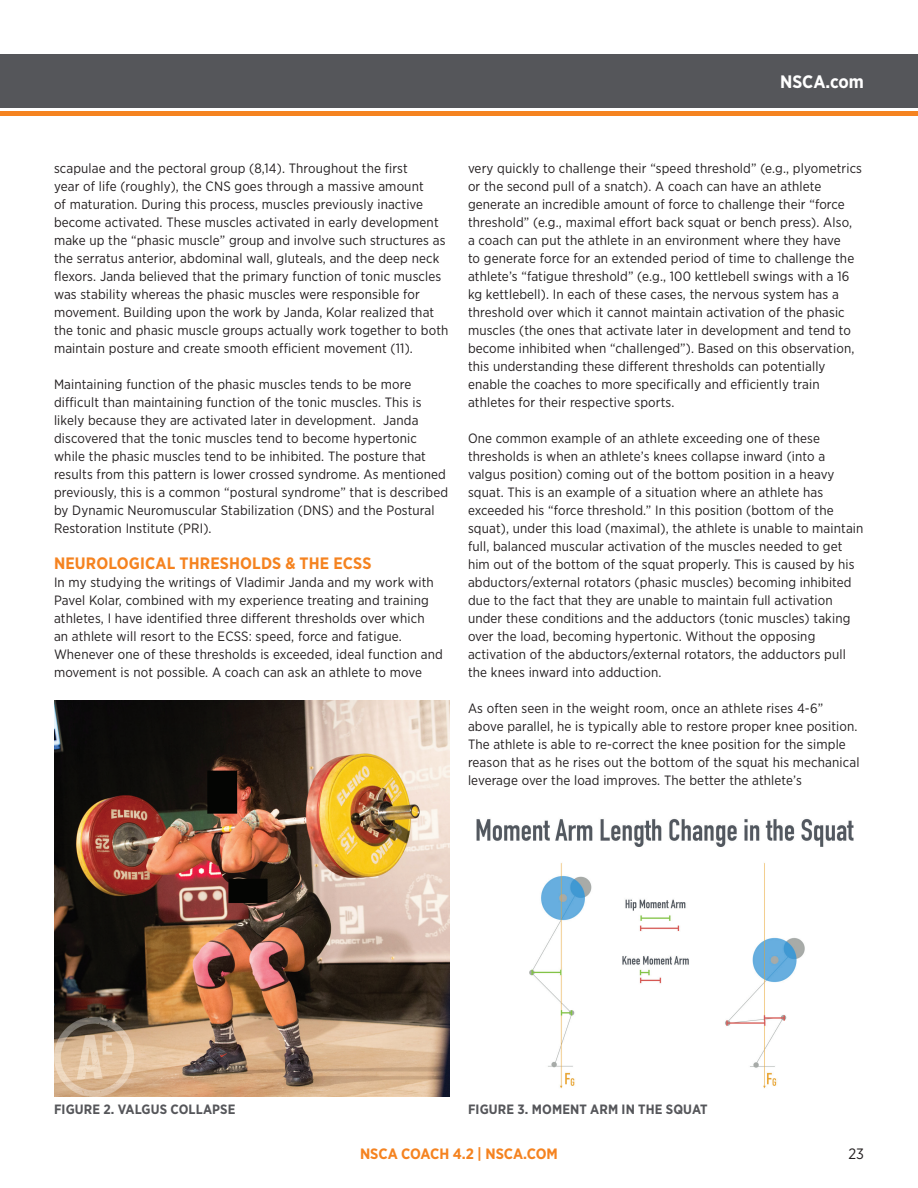
<style>
.page{position:relative;width:918px;height:1188px;background:#fff}
.page>*{position:absolute;margin:0;border:0;box-sizing:border-box;transform-origin:0 0}
.t1{font:700 18px "Gotham Narrow";color:#fff}
.t2{font:700 16.5px "Gotham Narrow";letter-spacing:.01em;color:#f58320}
.t3{font:700 15px "Gotham Narrow";color:#f58320}
.t4{font:15px "Gotham Narrow";color:#231f20}
.t5{font:13.5px/18px "Gotham Narrow";letter-spacing:.01em;color:#231f20}
.t6{font:700 13.5px "Gotham Narrow";letter-spacing:.01em;color:#55565a}
</style>
<div class="page">
<div style="left:0;top:54px;width:918px;height:54px;background:#55565a"></div>
<hr style="left:0;top:112px;width:918px;height:4px;background:#f58320">
<img style="left:54px;top:700px;width:396px;height:396px">
<img style="left:476px;top:818px;width:378px;height:271px">
<h1 class="t1" style="left:780px;top:70px;width:85px">NSCA.com</h1>
<p class="t5" style="left:54px;top:159px;width:396px">scapulae and the pectoral group (8,14). Throughout the first<br>year of life (roughly), the CNS goes through a massive amount<br>of maturation. During this process, muscles previously inactive become activated. These muscles activated in early development make up the “phasic muscle” group and involve such structures as the serratus anterior, abdominal wall, gluteals, and the deep neck flexors. Janda believed that the primary function of tonic muscles was stability whereas the phasic muscles were responsible for movement. Building upon the work by Janda, Kolar realized that the tonic and phasic muscle groups actually work together to both maintain posture and create smooth efficient movement (11).</p>
<p class="t5" style="left:54px;top:375px;width:396px">Maintaining function of the phasic muscles tends to be more difficult than maintaining function of the tonic muscles. This is likely because they are activated later in development. Janda discovered that the tonic muscles tend to become hypertonic while the phasic muscles tend to be inhibited. The posture that results from this pattern is lower crossed syndrome. As mentioned previously, this is a common “postural syndrome” that is described by Dynamic Neuromuscular Stabilization (DNS) and the Postural Restoration Institute (PRI).</p>
<p class="t2" style="left:54px;top:552px;width:319px">NEUROLOGICAL THRESHOLDS &amp; THE ECSS</p>
<p class="t5" style="left:54px;top:573px;width:390px">In my studying the writings of Vladimir Janda and my work with Pavel Kolar, combined with my experience treating and training athletes, I have identified three different thresholds over which<br>an athlete will resort to the ECSS: speed, force and fatigue.<br>Whenever one of these thresholds is exceeded, ideal function and movement is not possible. A coach can ask an athlete to move</p>
<p class="t5" style="left:468px;top:159px;width:396px">very quickly to challenge their “speed threshold” (e.g., plyometrics or the second pull of a snatch). A coach can have an athlete generate an incredible amount of force to challenge their “force threshold” (e.g., maximal effort back squat or bench press). Also, a coach can put the athlete in an environment where they have<br>to generate force for an extended period of time to challenge the athlete’s “fatigue threshold” (e.g., 100 kettlebell swings with a 16 kg kettlebell). In each of these cases, the nervous system has a threshold over which it cannot maintain activation of the phasic muscles (the ones that activate later in development and tend to become inhibited when “challenged”). Based on this observation, this understanding these different thresholds can potentially enable the coaches to more specifically and efficiently train athletes for their respective sports.</p>
<p class="t5" style="left:468px;top:429px;width:397px">One common example of an athlete exceeding one of these thresholds is when an athlete’s knees collapse inward (into a valgus position) coming out of the bottom position in a heavy squat. This is an example of a situation where an athlete has exceeded his “force threshold.” In this position (bottom of the squat), under this load (maximal), the athlete is unable to maintain full, balanced muscular activation of the muscles needed to get him out of the bottom of the squat properly. This is caused by his abductors/external rotators (phasic muscles) becoming inhibited due to the fact that they are unable to maintain full activation under these conditions and the adductors (tonic muscles) taking over the load, becoming hypertonic. Without the opposing activation of the abductors/external rotators, the adductors pull the knees inward into adduction.</p>
<p class="t5" style="left:468px;top:699px;width:393px">As often seen in the weight room, once an athlete rises 4-6” above parallel, he is typically able to restore proper knee position.<br>The athlete is able to re-correct the knee position for the simple reason that as he rises out the bottom of the squat his mechanical leverage over the load improves. The better the athlete’s</p>
<p class="t6" style="left:54px;top:1100px;width:183px">FIGURE 2. VALGUS COLLAPSE</p>
<p class="t6" style="left:468px;top:1100px;width:241px">FIGURE 3. MOMENT ARM IN THE SQUAT</p>
<p class="t3" style="left:360px;top:1145px;width:199px">NSCA COACH 4.2 | NSCA.COM</p>
<p class="t4" style="left:848px;top:1145px;width:17px">23</p>
</div>
